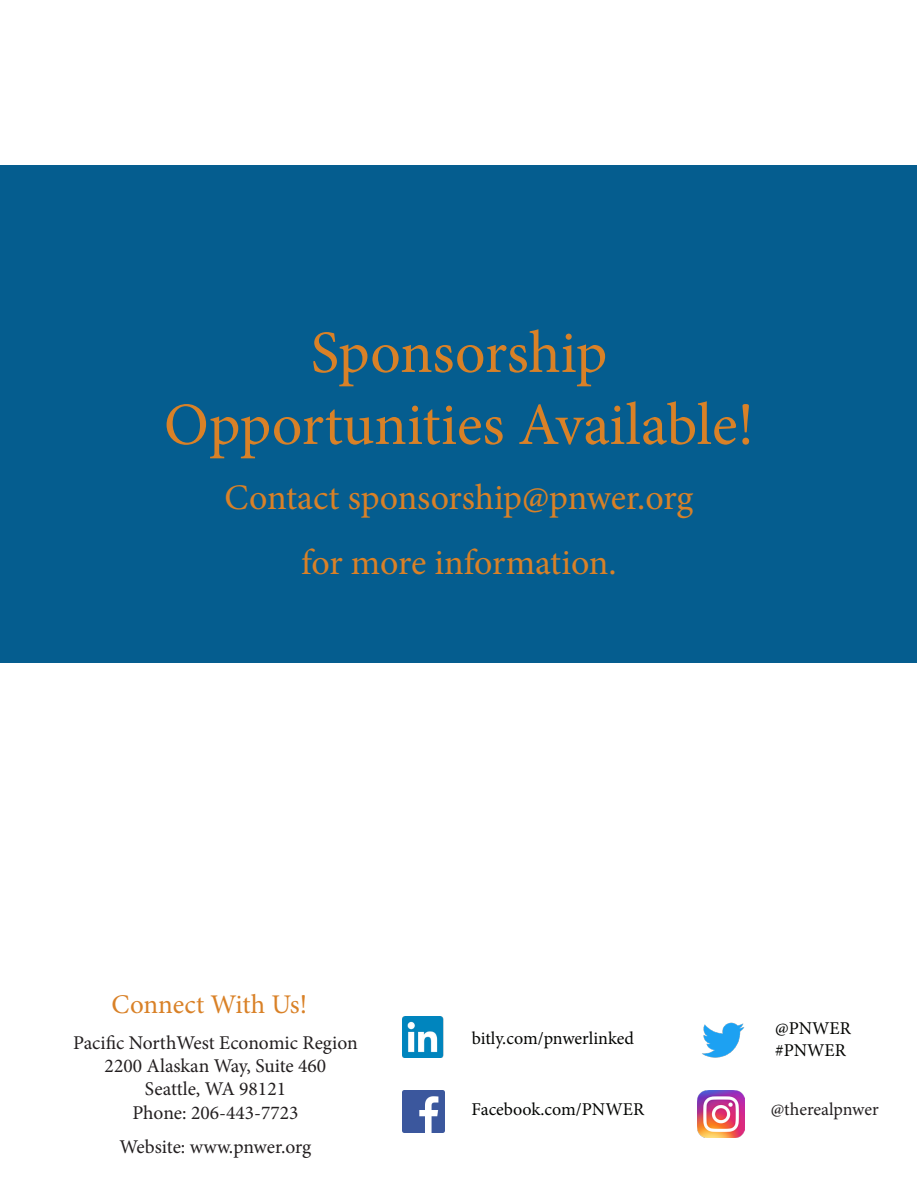
<style>
.page{position:relative;width:918px;height:1188px;background:#fff}
.page>*{position:absolute;margin:0;border:0;box-sizing:border-box;transform-origin:0 0}
.t1{font:60px/72px "Minion Pro";color:#d98127;text-align:center}
.t2{font:36px "Minion Pro";letter-spacing:-.01em;color:#d98127}
.t3{font:27px "Minion Pro";color:#d98127}
.t4{font:19.5px "Minion Pro";color:#231f20}
.t5{font:18px "Minion Pro";color:#040503}
.t6{font:18px "Minion Pro";letter-spacing:-.005em;color:#231f20}
</style>
<div class="page">
<div style="left:1px;top:165px;width:916px;height:498px;background:#055d8f"></div>
<img style="left:702px;top:1022px;width:43px;height:36px">
<img style="left:402px;top:1091px;width:42px;height:41px">
<img style="left:402px;top:1017px;width:41px;height:40px">
<img style="left:698px;top:1091px;width:47px;height:47px">
<p class="t1" style="left:164px;top:317px;width:592px">Sponsorship<br>Opportunities Available!</p>
<p class="t2" style="left:225px;top:473px;width:470px">Contact sponsorship@pnwer.org</p>
<p class="t2" style="left:301px;top:538px;width:317px">for more information.</p>
<p class="t3" style="left:112px;top:987px;width:197px">Connect With Us!</p>
<p class="t4" style="left:73px;top:1029px;width:286px">Pacific NorthWest Economic Region</p>
<p class="t5" style="left:472px;top:1027px;width:164px">bitly.com/pnwerlinked</p>
<p class="t4" style="left:105px;top:1053px;width:223px">2200 Alaskan Way, Suite 460</p>
<p class="t4" style="left:145px;top:1076px;width:143px">Seattle, WA 98121</p>
<p class="t4" style="left:132px;top:1100px;width:168px">Phone: 206-443-7723</p>
<p class="t5" style="left:472px;top:1098px;width:174px">Facebook.com/PNWER</p>
<p class="t4" style="left:120px;top:1134px;width:193px">Website: www.pnwer.org</p>
<p class="t5" style="left:775px;top:1017px;width:77px">@PNWER</p>
<p class="t5" style="left:775px;top:1038px;width:72px">#PNWER</p>
<p class="t6" style="left:771px;top:1097px;width:110px">@therealpnwer</p>
</div>
